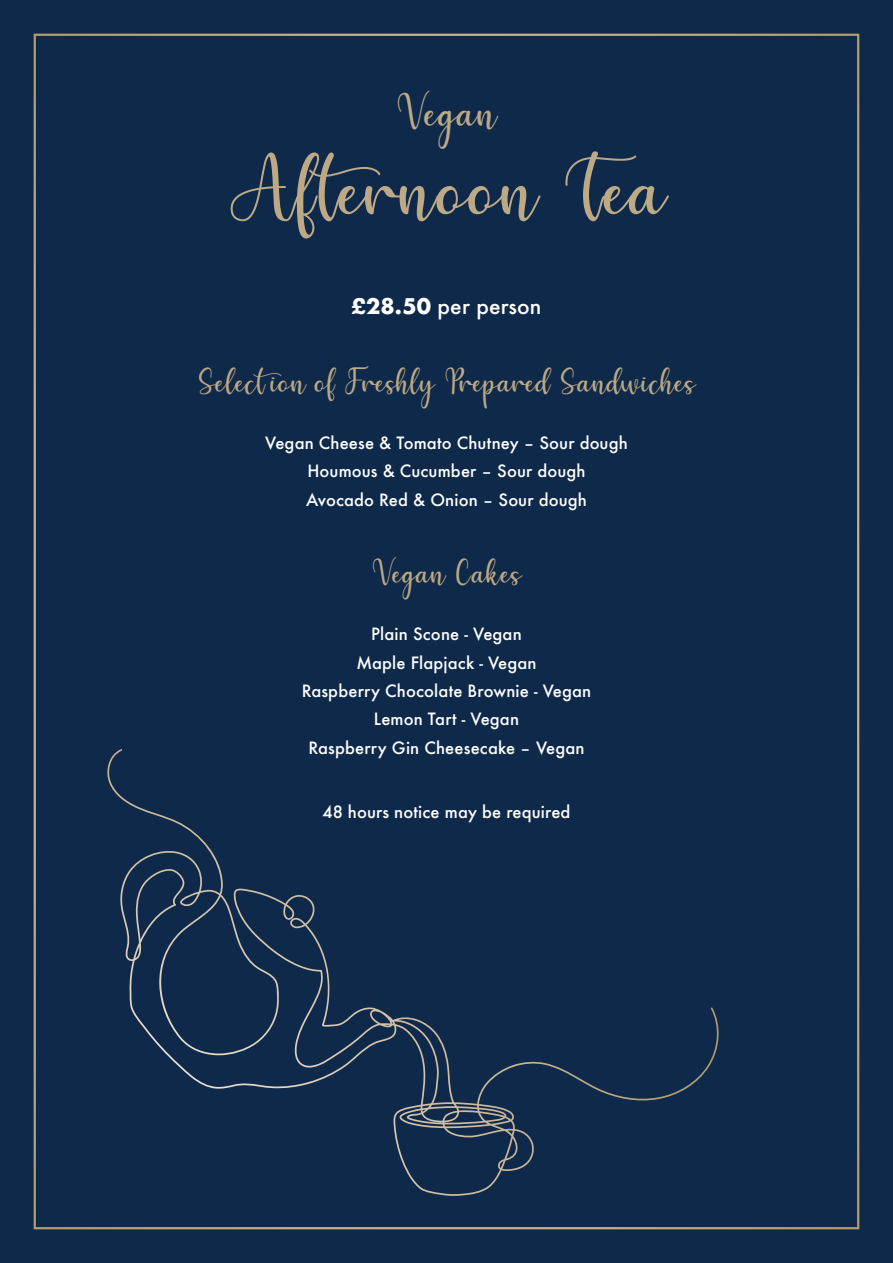
<style>
.page{position:relative;width:893px;height:1263px;background:#0e294a}
.page>*{position:absolute;margin:0;border:0;box-sizing:border-box;transform-origin:0 0}
.t1{font:84px "Hello";letter-spacing:.015em;color:#bda985}
.t2{font:45px "Hello";letter-spacing:.015em;color:#bda985}
.t3{font:33px "Hello";letter-spacing:.015em;color:#bda985}
.t4{font:500 21px "Futura";letter-spacing:.005em;color:#fff}
.t5{font:500 16.5px "Futura";letter-spacing:.01em;color:#fff}
.s1{font-weight:700}
</style>
<div class="page">
<svg style="left:107px;top:749px;width:612px;height:447px"></svg>
<p class="t2" style="left:396px;top:89px;width:103px">Vegan</p>
<p class="t1" style="left:226px;top:145px;width:441px">Afternoon Tea</p>
<p class="t4" style="left:352px;top:292px;width:191px"><span class="s1">£28.50</span> per person</p>
<p class="t3" style="left:197px;top:364px;width:500px">Selection of Freshly Prepared Sandwiches</p>
<p class="t5" style="left:265px;top:432px;width:364px">Vegan Cheese &amp; Tomato Chutney – Sour dough</p>
<p class="t5" style="left:307px;top:460px;width:280px">Houmous &amp; Cucumber – Sour dough</p>
<p class="t5" style="left:306px;top:488px;width:282px">Avocado Red &amp; Onion – Sour dough</p>
<p class="t3" style="left:371px;top:555px;width:152px">Vegan Cakes</p>
<p class="t5" style="left:371px;top:623px;width:152px">Plain Scone - Vegan</p>
<p class="t5" style="left:356px;top:651px;width:182px">Maple Flapjack - Vegan</p>
<p class="t5" style="left:302px;top:680px;width:291px">Raspberry Chocolate Brownie - Vegan</p>
<p class="t5" style="left:374px;top:708px;width:147px">Lemon Tart - Vegan</p>
<p class="t5" style="left:308px;top:736px;width:278px">Raspberry Gin Cheesecake – Vegan</p>
<p class="t5" style="left:322px;top:801px;width:250px">48 hours notice may be required</p>
</div>
